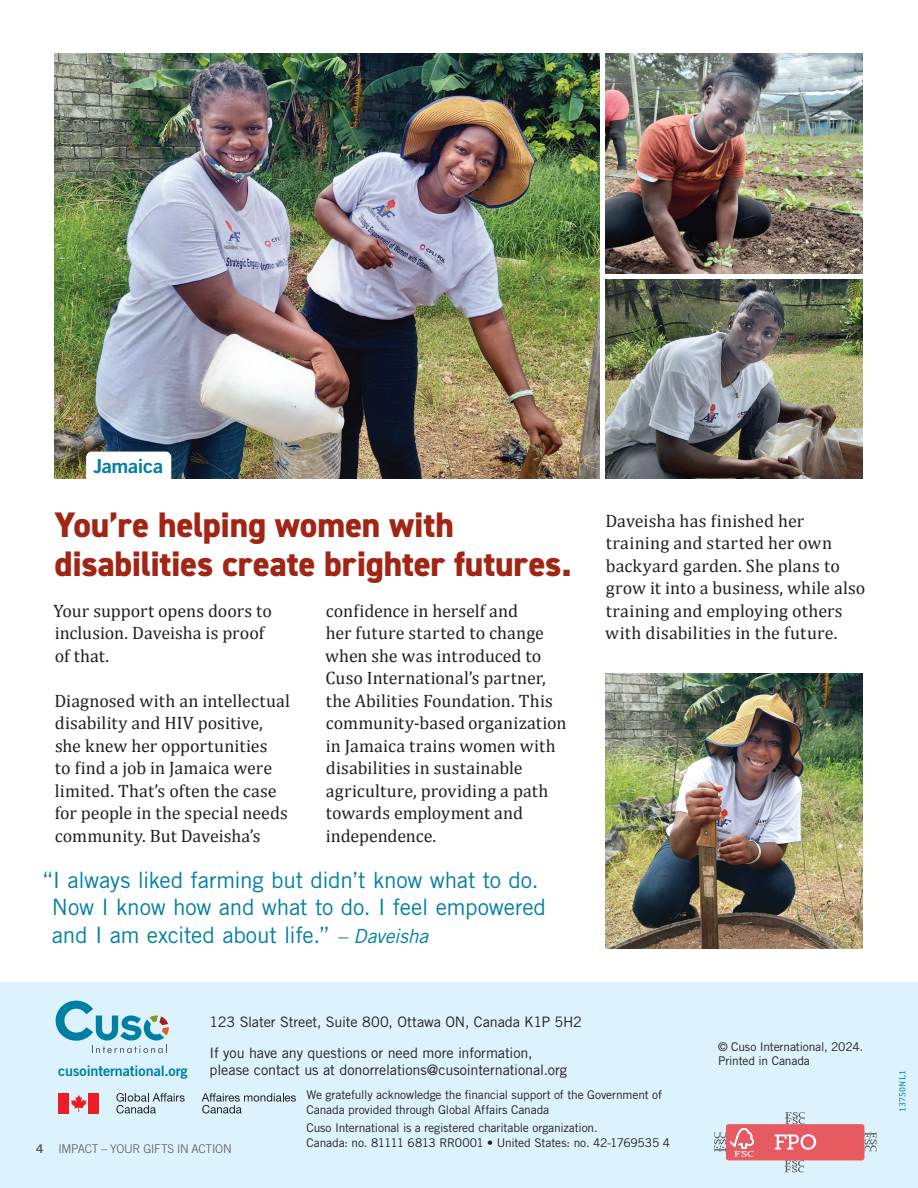
<style>
.page{position:relative;width:918px;height:1188px;background:#fff}
.page>*{position:absolute;margin:0;border:0;box-sizing:border-box;transform-origin:0 0}
.t1{font:800 35.55px/39px "DIN2014";letter-spacing:-.005em;color:#a12514}
.t2{font:22.5px/27.8px "Trade Gothic LT Std";letter-spacing:-.01em;color:#007fa5}
.t3{font:19.35px "Trade Gothic LT Std Bd 2";letter-spacing:-.02em;color:#007fa5;scale:1.05 1}
.t4{font:18px/22.5px "Cambria";letter-spacing:.005em;color:#231f20}
.t5{font:14.4px/30.8px "Trade Gothic LT Std";letter-spacing:-.005em;color:#231f20}
.t6{font:14.4px "Trade Gothic LT Std Bd 2";letter-spacing:-.005em;color:#007fa5}
.t7{font:12px/14.4px "Trade Gothic LT Std";letter-spacing:-.015em;color:#231f20}
.t8{font:300 12px "Trade Gothic LT Std";letter-spacing:-.025em;color:#57585a}
.t9{font:12px "Trade Gothic LT Std Bd 2";color:#57585a}
.t10{font:9px "Cambria";letter-spacing:.015em;color:#007fa5}
.s1{font-style:italic;font-size:19.5px}
</style>
<div class="page">
<div style="left:0;top:983px;width:918px;height:205px;background:#dcf2fc"></div>
<svg style="left:714px;top:1112px;width:163px;height:60px"></svg>
<svg style="left:71px;top:1095px;width:16px;height:17px"></svg>
<div style="left:59px;top:1093px;width:10px;height:20px;background:#ee1d23"></div>
<div style="left:89px;top:1093px;width:10px;height:20px;background:#ee1d23"></div>
<svg style="left:202px;top:1093px;width:94px;height:21px"></svg>
<svg style="left:116px;top:1093px;width:69px;height:21px"></svg>
<svg style="left:56px;top:1001px;width:113px;height:52px"></svg>
<img style="left:54px;top:53px;width:545px;height:425px">
<img style="left:606px;top:279px;width:257px;height:199px">
<img style="left:606px;top:53px;width:257px;height:220px">
<svg style="left:86px;top:452px;width:85px;height:27px"></svg>
<img style="left:605px;top:674px;width:258px;height:275px">
<p class="t3" style="left:93px;top:454px;width:68px">Jamaica</p>
<h1 class="t1" style="left:55px;top:506px;width:519px">You’re helping women with disabilities create brighter futures.</h1>
<p class="t4" style="left:605px;top:509px;width:262px">Daveisha has finished her training and started her own backyard garden. She plans to grow it into a business, while also training and employing others with disabilities in the future.</p>
<p class="t4" style="left:325px;top:599px;width:243px">confidence in herself and<br>her future started to change when she was introduced to<br>Cuso International’s partner, the Abilities Foundation. This community-based organization in Jamaica trains women with disabilities in sustainable agriculture, providing a path towards employment and independence.</p>
<p class="t4" style="left:53px;top:599px;width:220px">Your support opens doors to inclusion. Daveisha is proof of that.</p>
<p class="t4" style="left:54px;top:689px;width:237px">Diagnosed with an intellectual disability and HIV positive, she knew her opportunities<br>to find a job in Jamaica were limited. That’s often the case for people in the special needs community. But Daveisha’s</p>
<p class="t2" style="left:52px;top:865px;width:496px;text-indent:-10px">“I always liked farming but didn’t know what to do.<br>Now I know how and what to do. I feel empowered and I am excited about life.” <span class="s1">– Daveisha</span></p>
<p class="t6" style="left:58px;top:1062px;width:131px">cusointernational.org</p>
<p class="t5" style="left:210px;top:1006px;width:374px">123 Slater Street, Suite 800, Ottawa ON, Canada K1P 5H2<br>If you have any questions or need more information,</p>
<p class="t5" style="left:210px;top:1054px;width:359px">please contact us at donorrelations@cusointernational.org</p>
<p class="t9" style="left:36px;top:1141px;width:9px">4</p>
<p class="t8" style="left:59px;top:1142px;width:175px">IMPACT – YOUR GIFTS IN ACTION</p>
<p class="t7" style="left:306px;top:1088px;width:357px">We gratefully acknowledge the financial support of the Government of<br>Canada provided through Global Affairs Canada</p>
<p class="t7" style="left:306px;top:1121px;width:365px">Cuso International is a registered charitable organization.<br>Canada: no. 81111 6813 RR0001 • United States: no. 42-1769535 4</p>
<p class="t7" style="left:718px;top:1039px;width:147px">© Cuso International, 2024.<br>Printed in Canada</p>
<p class="t10" style="left:897px;top:1112px;width:43px;rotate:-90deg">13750NL1</p>
</div>
